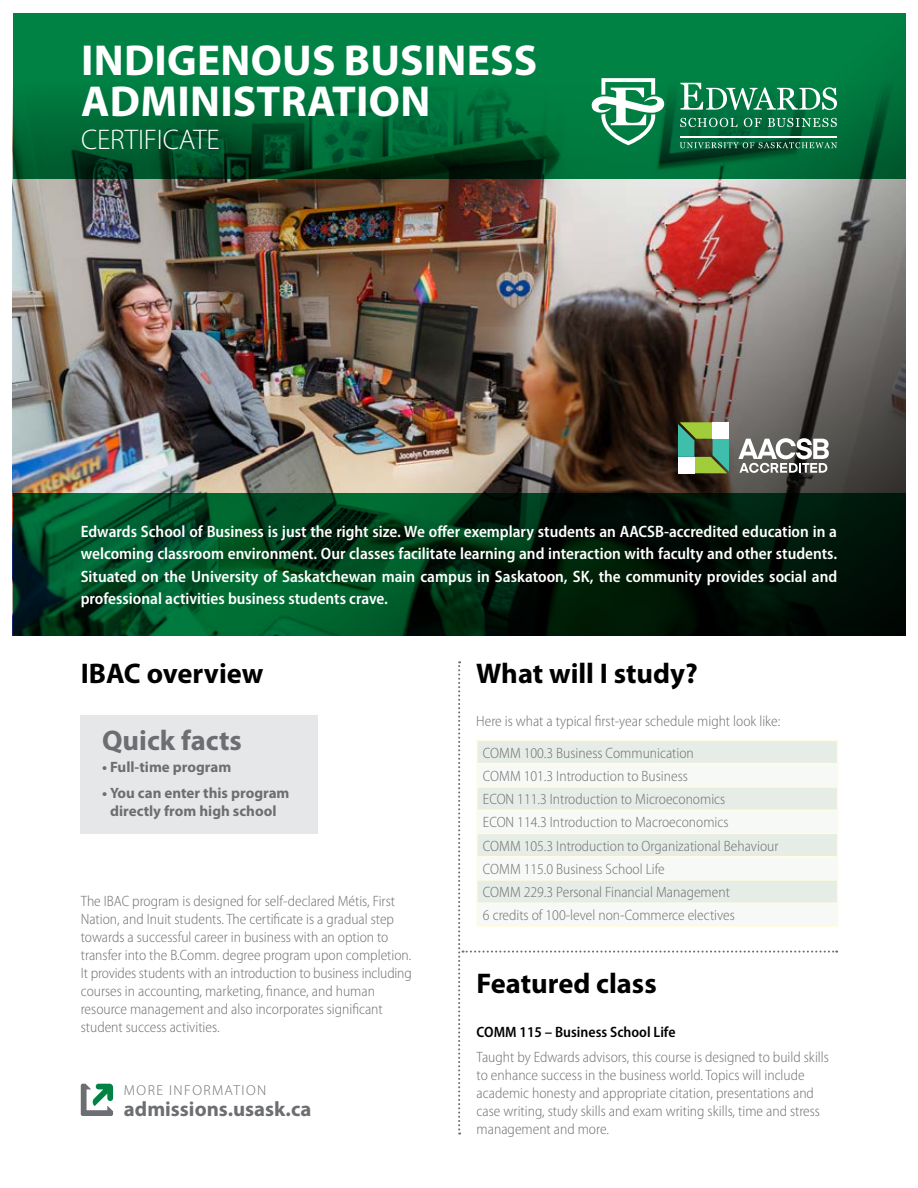
<style>
.page{position:relative;width:918px;height:1188px;background:#fff}
.page>*{position:absolute;margin:0;border:0;box-sizing:border-box;transform-origin:0 0}
.t1{font:700 43.5px/40.5px "Myriad Pro";letter-spacing:.005em;color:#fff}
.t2{font:700 28.5px "Myriad Pro";color:#000}
.t3{font:300 28.5px "Myriad Pro";letter-spacing:-.005em;color:#fff}
.t4{font:700 28.5px "Myriad Pro";color:#6d6e71}
.t5{font:700 20.85px "Myriad Pro";color:#6d6e71}
.t6{font:600 semi-condensed 16.5px/22.5px "Myriad Pro";color:#fff;text-align:justify}
.t7{font:300 semi-condensed 15px/18px "Myriad Pro";color:#6d6e71}
.t8{font:700 15px/18px "Myriad Pro";color:#6d6e71;text-align:center}
.t9{font:600 semi-condensed 15px "Myriad Pro";color:#000}
.t10{font:300 14.4px "Myriad Pro";letter-spacing:.1em;color:#6d6e71}
</style>
<div class="page">
<img style="left:13px;top:179px;width:892px;height:314px">
<svg style="left:13px;top:13px;width:892px;height:166px;background:#00703a"></svg>
<svg style="left:592px;top:78px;width:73px;height:67px"></svg>
<svg style="left:680px;top:118px;width:58px;height:9px"></svg>
<svg style="left:744px;top:118px;width:18px;height:9px"></svg>
<svg style="left:768px;top:118px;width:69px;height:9px"></svg>
<svg style="left:680px;top:142px;width:157px;height:6px"></svg>
<svg style="left:680px;top:83px;width:157px;height:27px"></svg>
<hr style="left:680px;top:136px;width:157px;height:1px;background:#fff">
<svg style="left:458px;top:661px;width:380px;height:474px"></svg>
<svg style="left:678px;top:422px;width:51px;height:51px;background:#79af74"></svg>
<div style="left:678px;top:457px;width:16px;height:16px;background:#fff"></div>
<svg style="left:738px;top:438px;width:91px;height:35px"></svg>
<div style="left:81px;top:715px;width:237px;height:118px;background:#e6e7e8"></div>
<svg style="left:81px;top:1084px;width:32px;height:32px"></svg>
<svg style="left:13px;top:493px;width:892px;height:143px;background:#003116"></svg>
<h1 class="t1" style="left:81px;top:41px;width:458px">INDIGENOUS BUSINESS<br>ADMINISTRATION</h1>
<h2 class="t3" style="left:81px;top:124px;width:140px">CERTIFICATE</h2>
<p class="t6" style="left:81px;top:520px;width:758px">Edwards School of Business is just the right size. We offer exemplary students an AACSB-accredited education in a welcoming classroom environment. Our classes facilitate learning and interaction with faculty and other students.<br>Situated on the University of Saskatchewan main campus in Saskatoon, SK, the community provides social and professional activities business students crave.</p>
<h2 class="t2" style="left:81px;top:657px;width:184px">IBAC overview</h2>
<h2 class="t4" style="left:102px;top:724px;width:141px">Quick facts</h2>
<p class="t8" style="left:102px;top:758px;width:131px">• Full-time program</p>
<p class="t8" style="left:102px;top:784px;width:189px">• You can enter this program directly from high school</p>
<p class="t7" style="left:81px;top:892px;width:333px">The IBAC program is designed for self-declared Métis, First Nation, and Inuit students. The certificate is a gradual step towards a successful career in business with an option to transfer into the B.Comm. degree program upon completion.<br>It provides students with an introduction to business including courses in accounting, marketing, finance, and human resource management and also incorporates significant student success activities.</p>
<p class="t10" style="left:124px;top:1082px;width:144px">MORE INFORMATION</p>
<h3 class="t5" style="left:124px;top:1097px;width:189px">admissions.usask.ca</h3>
<h2 class="t2" style="left:476px;top:657px;width:223px">What will I study?</h2>
<p class="t7" style="left:483px;top:706px;width:299px;line-height:31.7px;text-indent:-7px">Here is what a typical first-year schedule might look like:<br>COMM 100.3 Business Communication</p>
<p class="t7" style="left:483px;top:765px;width:297px;line-height:23.2px">COMM 101.3 Introduction to Business<br>ECON 111.3 Introduction to Microeconomics<br>ECON 114.3 Introduction to Macroeconomics<br>COMM 105.3 Introduction to Organizational Behaviour COMM 115.0 Business School Life<br>COMM 229.3 Personal Financial Management<br>6 credits of 100-level non-Commerce electives</p>
<h2 class="t2" style="left:477px;top:968px;width:182px">Featured class</h2>
<p class="t9" style="left:477px;top:1023px;width:200px">COMM 115 – Business School Life</p>
<p class="t7" style="left:477px;top:1049px;width:354px">Taught by Edwards advisors, this course is designed to build skills to enhance success in the business world. Topics will include academic honesty and appropriate citation, presentations and case writing, study skills and exam writing skills, time and stress management and more.</p>
</div>
